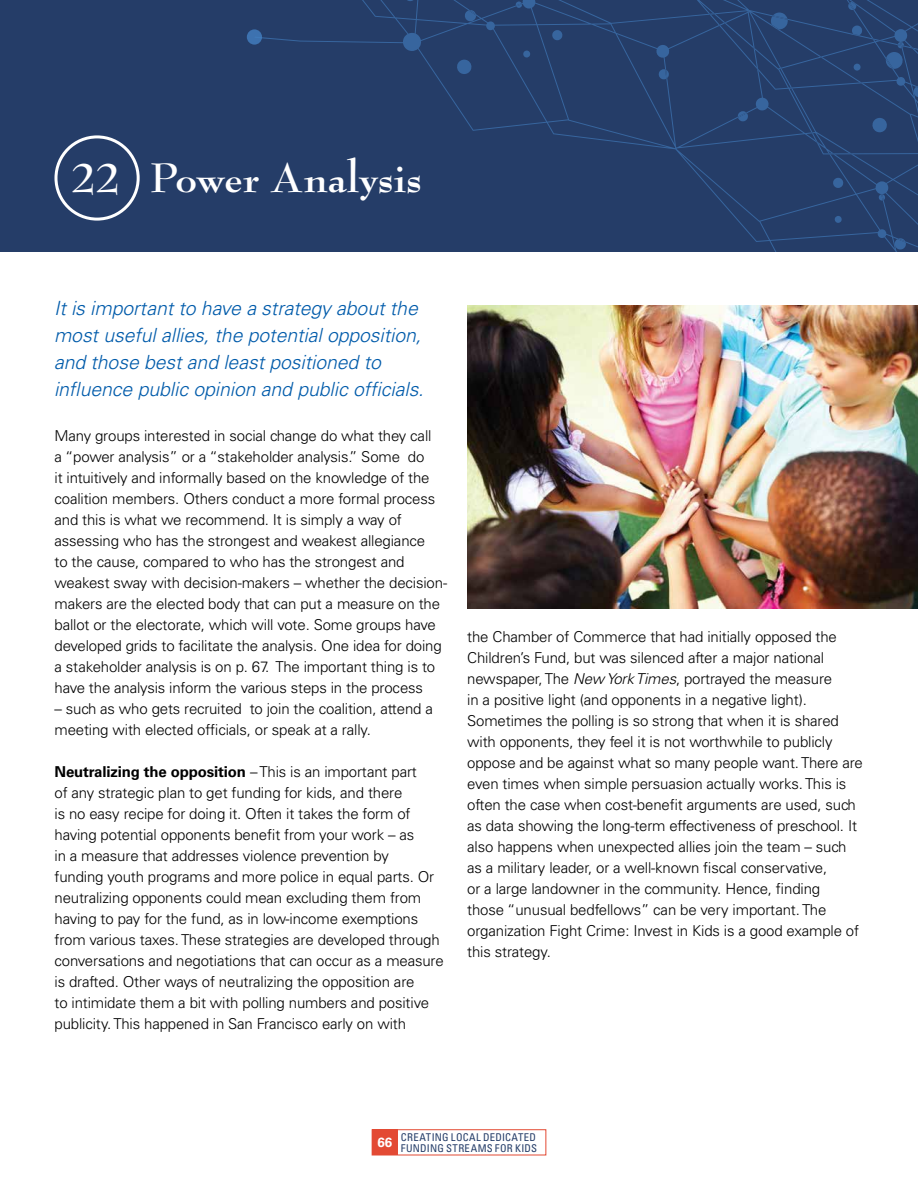
<style>
.page{position:relative;width:918px;height:1188px;background:#fff}
.page>*{position:absolute;margin:0;border:0;box-sizing:border-box;transform-origin:0 0}
.t1{font:700 45px "Bernhard Modern";color:#fff}
.t2{font:italic 300 19.5px/27px "Univers";letter-spacing:-.005em;color:#005baa}
.t3{font:300 15px/21px "Univers";letter-spacing:-.01em;color:#000}
.t4{font:700 13.35px "Univers LT Std";color:#fff}
.t5{font:condensed 10.65px/10.6px "Univers LT Std";letter-spacing:.03em;color:#253d68}
.s1{font-weight:700}
.s2{font-style:italic}
</style>
<div class="page">
<div style="left:0;top:0;width:918px;height:252px;background:#253d68"></div>
<svg style="left:373px;top:0;width:545px;height:252px"></svg>
<svg style="left:456px;top:60px;width:16px;height:14px"></svg>
<svg style="left:895px;top:238px;width:11px;height:12px"></svg>
<svg style="left:464px;top:10px;width:12px;height:11px"></svg>
<svg style="left:404px;top:0;width:13px;height:1px"></svg>
<svg style="left:552px;top:30px;width:11px;height:10px"></svg>
<svg style="left:523px;top:51px;width:8px;height:7px"></svg>
<svg style="left:658px;top:69px;width:12px;height:10px"></svg>
<svg style="left:738px;top:0;width:180px;height:223px"></svg>
<svg style="left:516px;top:2px;width:6px;height:6px"></svg>
<svg style="left:247px;top:29px;width:15px;height:16px"></svg>
<img style="left:467px;top:305px;width:451px;height:304px">
<div style="left:54px;top:135px;width:86px;height:86px;border:3px solid #fff;border-radius:50%"></div>
<div style="left:372px;top:1130px;width:25px;height:25px;background:#e34a34"></div>
<div style="left:372px;top:1130px;width:174px;height:25px;border:1px solid #e34a34"></div>
<h1 class="t1" style="left:70px;top:155px;width:353px">22 Power Analysis</h1>
<h2 class="t2" style="left:54px;top:295px;width:371px">It is important to have a strategy about the most useful allies, the potential opposition, and those best and least positioned to influence public opinion and public officials.</h2>
<p class="t3" style="left:54px;top:425px;width:394px">Many groups interested in social change do what they call<br>a “power analysis” or a “stakeholder analysis.” Some do<br>it intuitively and informally based on the knowledge of the coalition members. Others conduct a more formal process and this is what we recommend. It is simply a way of assessing who has the strongest and weakest allegiance<br>to the cause, compared to who has the strongest and weakest sway with decision-makers – whether the decision&shy;makers are the elected body that can put a measure on the ballot or the electorate, which will vote. Some groups have developed grids to facilitate the analysis. One idea for doing a stakeholder analysis is on p. 67. The important thing is to have the analysis inform the various steps in the process</p>
<p class="t3" style="left:54px;top:698px;width:380px">– such as who gets recruited to join the coalition, attend a meeting with elected officials, or speak at a rally.</p>
<p class="t3" style="left:54px;top:761px;width:391px"><span class="s1">Neutralizing the opposition</span> – This is an important part<br>of any strategic plan to get funding for kids, and there<br>is no easy recipe for doing it. Often it takes the form of having potential opponents benefit from your work – as<br>in a measure that addresses violence prevention by<br>funding youth programs and more police in equal parts. Or neutralizing opponents could mean excluding them from having to pay for the fund, as in low-income exemptions from various taxes. These strategies are developed through conversations and negotiations that can occur as a measure is drafted. Other ways of neutralizing the opposition are<br>to intimidate them a bit with polling numbers and positive publicity. This happened in San Francisco early on with</p>
<p class="t3" style="left:467px;top:626px;width:397px">the Chamber of Commerce that had initially opposed the Children’s Fund, but was silenced after a major national newspaper, The <span class="s2">New York Times</span>, portrayed the measure<br>in a positive light (and opponents in a negative light).<br>Sometimes the polling is so strong that when it is shared with opponents, they feel it is not worthwhile to publicly oppose and be against what so many people want. There are even times when simple persuasion actually works. This is often the case when cost-benefit arguments are used, such as data showing the long-term effectiveness of preschool. It also happens when unexpected allies join the team – such as a military leader, or a well-known fiscal conservative,<br>or a large landowner in the community. Hence, finding<br>those “unusual bedfellows” can be very important. The organization Fight Crime: Invest in Kids is a good example of this strategy.</p>
<p class="t4" style="left:377px;top:1135px;width:16px">66</p>
<p class="t5" style="left:401px;top:1132px;width:138px">CREATING LOCAL DEDICATED<br>FUNDING STREAMS FOR KIDS</p>
</div>
